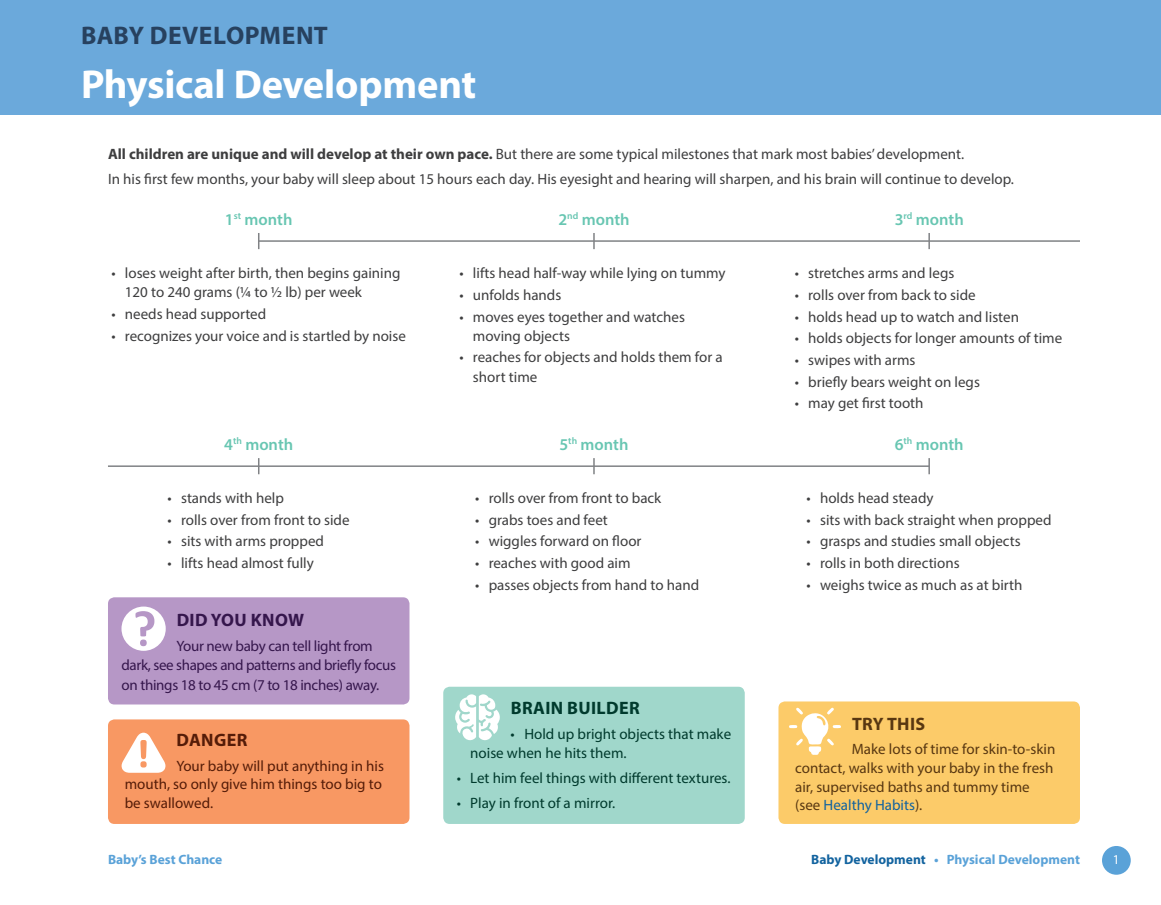
<style>
.page{position:relative;width:1161px;height:905px;background:#fff}
.page>*{position:absolute;margin:0;border:0;box-sizing:border-box;transform-origin:0 0}
.t1{font:700 40.5px "Myriad Pro";letter-spacing:-.005em;color:#fff}
.t2{font:700 25.5px "Myriad Pro";letter-spacing:.015em;color:#27415f}
.t3{font:700 18px "Myriad Pro";letter-spacing:.02em;color:#003a2d}
.t4{font:700 18px "Myriad Pro";letter-spacing:.02em;color:#35164c}
.t5{font:700 18px "Myriad Pro";letter-spacing:.02em;color:#583711}
.t6{font:700 18px "Myriad Pro";letter-spacing:.02em;color:#551c08}
.t7{font:600 16.5px "Myriad Pro";color:#68c6b2}
.t8{font:15px/18.8px "Myriad Pro";color:#3e3e3f}
.t9{font:15px/18.8px "Myriad Pro";color:#583711}
.t10{font:15px/19.5px "Myriad Pro";color:#003a2d}
.t11{font:15px/19.5px "Myriad Pro";letter-spacing:-.025em;color:#35164c}
.t12{font:15px/18.8px "Myriad Pro";color:#551c08}
.t13{font:700 13.5px "Myriad Pro";color:#5aa2d8}
.t14{font:13.5px "Myriad Pro";color:#fff}
.s1{font-weight:700}
.s2{color:#12639f}
</style>
<div class="page">
<div style="left:0;top:0;width:1161px;height:114px;background:#6ba9db"></div>
<div style="left:1102px;top:846px;width:29px;height:28px;background:#5aa2d8;border-radius:50%"></div>
<div style="left:108px;top:597px;width:301px;height:107px;background:#b697c6;border-radius:6px"></div>
<div style="left:122px;top:606px;width:44px;height:44px;background:#fff;border-radius:50%"></div>
<div style="left:140px;top:639px;width:7px;height:7px;background:#b697c6;border-radius:50%"></div>
<svg style="left:135px;top:611px;width:19px;height:25px"></svg>
<div style="left:778px;top:701px;width:302px;height:122px;background:#fccb69;border-radius:6px"></div>
<svg style="left:789px;top:707px;width:52px;height:47px"></svg>
<div style="left:443px;top:686px;width:302px;height:138px;background:#a0d7cb;border-radius:6px"></div>
<svg style="left:455px;top:694px;width:45px;height:46px"></svg>
<div style="left:108px;top:719px;width:301px;height:104px;background:#f89863;border-radius:6px"></div>
<svg style="left:122px;top:732px;width:44px;height:40px"></svg>
<hr style="left:259px;top:240px;width:821px;height:2px;background:#808285">
<hr style="left:108px;top:465px;width:821px;height:2px;background:#808285">
<svg style="left:258px;top:233px;width:1px;height:16px"></svg>
<svg style="left:258px;top:458px;width:1px;height:16px"></svg>
<svg style="left:593px;top:233px;width:2px;height:16px"></svg>
<svg style="left:593px;top:458px;width:2px;height:16px"></svg>
<svg style="left:928px;top:233px;width:2px;height:16px"></svg>
<svg style="left:928px;top:458px;width:2px;height:16px"></svg>
<h2 class="t2" style="left:81px;top:19px;width:248px">BABY DEVELOPMENT</h2>
<h1 class="t1" style="left:81px;top:58px;width:397px">Physical Development</h1>
<p class="t8" style="left:108px;top:141px;width:908px;line-height:24.9px"><span class="s1">All children are unique and will develop at their own pace.</span> But there are some typical milestones that mark most babies’ development.<br>In his first few months, your baby will sleep about 15 hours each day. His eyesight and hearing will sharpen, and his brain will continue to develop.</p>
<p class="t7" style="left:225px;top:209px;width:69px">1<sup>st</sup> month</p>
<p class="t8" style="left:125px;top:264px;width:277px;text-indent:-14px">• loses weight after birth, then begins gaining<br>120 to 240 grams (¼ to ½ lb) per week</p>
<p class="t8" style="left:111px;top:304px;width:156px">• needs head supported</p>
<p class="t8" style="left:111px;top:326px;width:296px">• recognizes your voice and is startled by noise</p>
<p class="t7" style="left:224px;top:434px;width:71px">4<sup>th</sup> month</p>
<p class="t8" style="left:168px;top:488px;width:118px">• stands with help</p>
<p class="t8" style="left:168px;top:510px;width:184px">• rolls over from front to side</p>
<p class="t8" style="left:168px;top:531px;width:158px">• sits with arms propped</p>
<p class="t8" style="left:168px;top:553px;width:148px">• lifts head almost fully</p>
<p class="t4" style="left:177px;top:608px;width:129px">DID YOU KNOW</p>
<p class="t11" style="left:122px;top:635px;width:276px;text-indent:55px">Your new baby can tell light from dark, see shapes and patterns and briefly focus on things 18 to 45 cm (7 to 18 inches) away.</p>
<p class="t6" style="left:177px;top:728px;width:72px">DANGER</p>
<p class="t12" style="left:125px;top:756px;width:261px;text-indent:52px">Your baby will put anything in his mouth, so only give him things too big to be swallowed.</p>
<p class="t7" style="left:558px;top:209px;width:73px">2<sup>nd</sup> month</p>
<p class="t8" style="left:459px;top:264px;width:268px">• lifts head half-way while lying on tummy</p>
<p class="t8" style="left:459px;top:285px;width:103px">• unfolds hands</p>
<p class="t8" style="left:473px;top:307px;width:214px;text-indent:-14px">• moves eyes together and watches moving objects</p>
<p class="t8" style="left:473px;top:347px;width:251px;line-height:19.5px;text-indent:-14px">• reaches for objects and holds them for a short time</p>
<p class="t7" style="left:559px;top:434px;width:71px">5<sup>th</sup> month</p>
<p class="t8" style="left:475px;top:488px;width:188px">• rolls over from front to back</p>
<p class="t8" style="left:475px;top:510px;width:134px">• grabs toes and feet</p>
<p class="t8" style="left:475px;top:531px;width:168px">• wiggles forward on floor</p>
<p class="t8" style="left:475px;top:553px;width:157px">• reaches with good aim</p>
<p class="t8" style="left:475px;top:575px;width:225px">• passes objects from hand to hand</p>
<p class="t3" style="left:511px;top:696px;width:130px">BRAIN BUILDER</p>
<p class="t10" style="left:470px;top:723px;width:262px;text-indent:40px">• Hold up bright objects that make noise when he hits them.</p>
<p class="t10" style="left:457px;top:768px;width:275px">• Let him feel things with different textures.</p>
<p class="t10" style="left:457px;top:793px;width:160px">• Play in front of a mirror.</p>
<p class="t7" style="left:895px;top:209px;width:71px">3<sup>rd</sup> month</p>
<p class="t8" style="left:795px;top:264px;width:161px">• stretches arms and legs</p>
<p class="t8" style="left:795px;top:285px;width:182px">• rolls over from back to side</p>
<p class="t8" style="left:795px;top:307px;width:226px">• holds head up to watch and listen</p>
<p class="t8" style="left:795px;top:329px;width:269px">• holds objects for longer amounts of time</p>
<p class="t8" style="left:795px;top:350px;width:122px">• swipes with arms</p>
<p class="t8" style="left:795px;top:372px;width:187px">• briefly bears weight on legs</p>
<p class="t8" style="left:795px;top:394px;width:130px">• may get first tooth</p>
<p class="t7" style="left:895px;top:434px;width:71px">6<sup>th</sup> month</p>
<p class="t8" style="left:807px;top:488px;width:128px">• holds head steady</p>
<p class="t8" style="left:807px;top:510px;width:246px">• sits with back straight when propped</p>
<p class="t8" style="left:807px;top:531px;width:216px">• grasps and studies small objects</p>
<p class="t8" style="left:807px;top:553px;width:155px">• rolls in both directions</p>
<p class="t8" style="left:807px;top:575px;width:217px">• weighs twice as much as at birth</p>
<p class="t5" style="left:852px;top:712px;width:75px">TRY THIS</p>
<p class="t9" style="left:795px;top:739px;width:262px;text-indent:57px">Make lots of time for skin-to-skin contact, walks with your baby in the fresh air, supervised baths and tummy time (see <span class="s2">Healthy Habits</span>).</p>
<p class="t13" style="left:108px;top:851px;width:116px">Baby’s Best Chance</p>
<p class="t13" style="left:811px;top:851px;width:270px"><span class="s2">Baby Development</span> • Physical Development</p>
<p class="t14" style="left:1113px;top:851px;width:8px">1</p>
</div>
